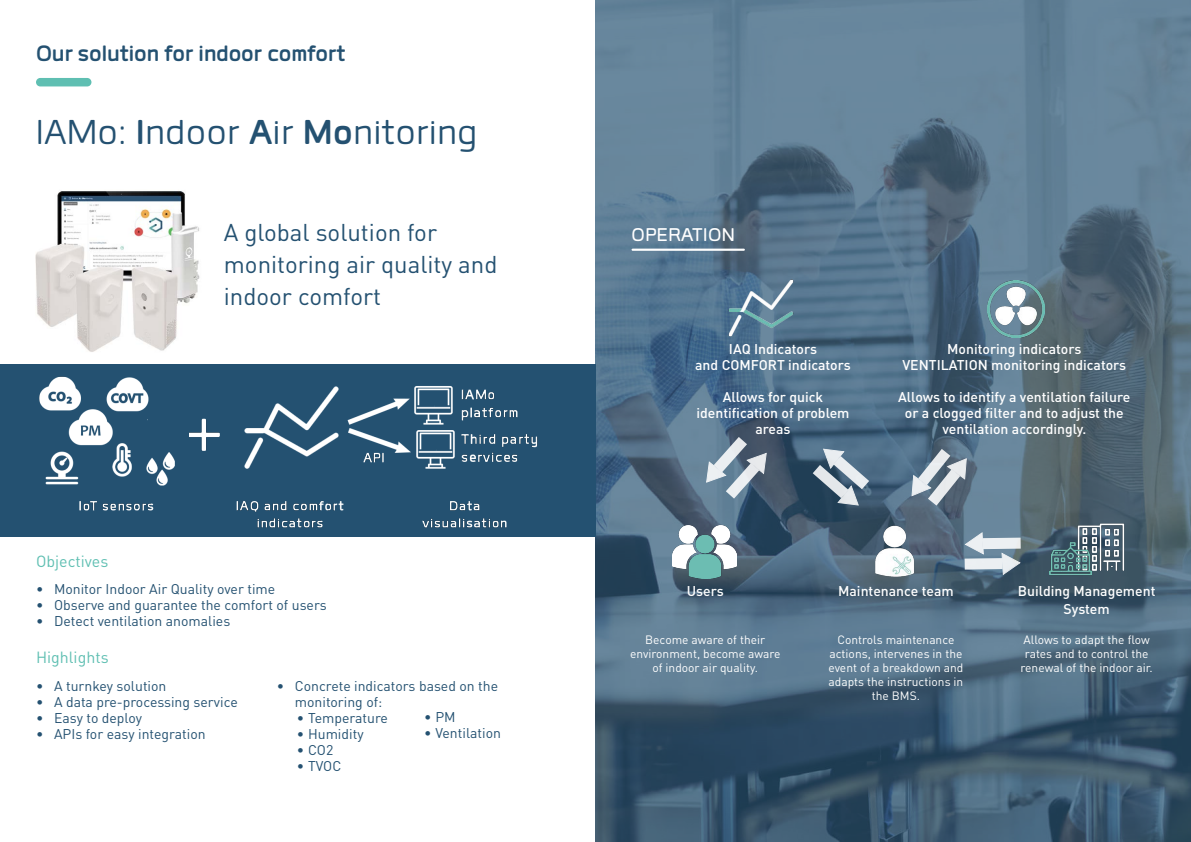
<style>
.page{position:relative;width:1191px;height:842px;background:#fff}
.page>*{position:absolute;margin:0;border:0;box-sizing:border-box;transform-origin:0 0}
.t1{font:45px "Labrador B";letter-spacing:.02em;color:#245171}
.t2{font:700 29px "Labrador B";color:#245171}
.t3{font:24px/32px "DIN Pro";color:#245171}
.t4{font:500 24px "Labrador B";letter-spacing:.02em;color:#fff}
.t5{font:16px "DIN Pro";color:#5fbfb2}
.t6{font:14px/16px "DIN Pro";color:#245171}
.t7{font:500 14px/16px "DIN Pro";color:#fff;text-align:center}
.t8{font:12px/14px "DIN Pro";color:#fff;text-align:center}
.s1{font-weight:700}
</style>
<div class="page">
<div style="left:0;top:364px;width:595px;height:172px;background:#245171"></div>
<div style="left:36px;top:78px;width:55px;height:8px;background:#5fbfb2;border-radius:4px"></div>
<svg style="left:595px;top:0;width:596px;height:842px;background:#516d82"></svg>
<img style="left:36px;top:191px;width:164px;height:161px">
<img style="left:39px;top:376px;width:499px;height:152px">
<hr style="left:632px;top:249px;width:112px;height:2px;background:#fff">
<svg style="left:702px;top:435px;width:68px;height:65px;background:#7e91a1"></svg>
<svg style="left:810px;top:445px;width:61px;height:65px;background:#708697"></svg>
<svg style="left:907px;top:447px;width:64px;height:61px;background:#8293a2"></svg>
<svg style="left:957px;top:531px;width:71px;height:45px;background:#90a2af"></svg>
<img style="left:987px;top:280px;width:57px;height:57px">
<img style="left:672px;top:524px;width:64px;height:55px">
<img style="left:864px;top:524px;width:63px;height:55px">
<img style="left:1077px;top:524px;width:47px;height:46px">
<img style="left:1049px;top:537px;width:43px;height:42px">
<img style="left:726px;top:280px;width:70px;height:57px">
<div style="left:148px;top:405px;width:41px;height:37px;background:#245171"></div>
<p class="t2" style="left:36px;top:39px;width:311px">Our solution for indoor comfort</p>
<p class="t1" style="left:36px;top:110px;width:442px">IAMo: <span class="s1">I</span>ndoor <span class="s1">A</span>ir <span class="s1">Mo</span>nitoring</p>
<p class="t3" style="left:224px;top:215px;width:275px">A global solution for monitoring air quality and indoor comfort</p>
<p class="t5" style="left:36px;top:550px;width:74px">Objectives</p>
<p class="t6" style="left:36px;top:580px;width:241px">• Monitor Indoor Air Quality over time</p>
<p class="t6" style="left:36px;top:596px;width:292px">• Observe and guarantee the comfort of users</p>
<p class="t6" style="left:36px;top:612px;width:196px">• Detect ventilation anomalies</p>
<p class="t5" style="left:36px;top:647px;width:74px">Highlights</p>
<p class="t6" style="left:36px;top:677px;width:132px">• A turnkey solution</p>
<p class="t6" style="left:36px;top:693px;width:203px">• A data pre-processing service</p>
<p class="t6" style="left:36px;top:709px;width:107px">• Easy to deploy</p>
<p class="t6" style="left:36px;top:725px;width:171px">• APIs for easy integration</p>
<p class="t6" style="left:295px;top:677px;width:205px;text-indent:-18px">• Concrete indicators based on the monitoring of:</p>
<p class="t6" style="left:297px;top:709px;width:93px">• Temperature</p>
<p class="t6" style="left:297px;top:725px;width:68px">• Humidity</p>
<p class="t6" style="left:297px;top:741px;width:38px">• CO2</p>
<p class="t6" style="left:297px;top:757px;width:46px">• TVOC</p>
<p class="t6" style="left:424px;top:708px;width:33px">• PM</p>
<p class="t6" style="left:424px;top:724px;width:78px">• Ventilation</p>
<p class="t4" style="left:631px;top:223px;width:105px">OPERATION</p>
<p class="t7" style="left:695px;top:340px;width:157px">IAQ Indicators<br>and COMFORT indicators</p>
<p class="t7" style="left:696px;top:388px;width:155px">Allows for quick identification of problem areas</p>
<p class="t7" style="left:902px;top:340px;width:225px">Monitoring indicators<br>VENTILATION monitoring indicators</p>
<p class="t7" style="left:898px;top:388px;width:234px">Allows to identify a ventilation failure or a clogged filter and to adjust the ventilation accordingly.</p>
<p class="t7" style="left:687px;top:582px;width:38px">Users</p>
<p class="t7" style="left:838px;top:582px;width:117px">Maintenance team</p>
<p class="t7" style="left:1017px;top:581px;width:139px;line-height:18px">Building Management<br>System</p>
<p class="t8" style="left:630px;top:632px;width:152px">Become aware of their environment, become aware of indoor air quality.</p>
<p class="t8" style="left:828px;top:632px;width:136px">Controls maintenance actions, intervenes in the event of a breakdown and adapts the instructions in the BMS.</p>
<p class="t8" style="left:1020px;top:632px;width:134px">Allows to adapt the flow rates and to control the renewal of the indoor air.</p>
</div>
